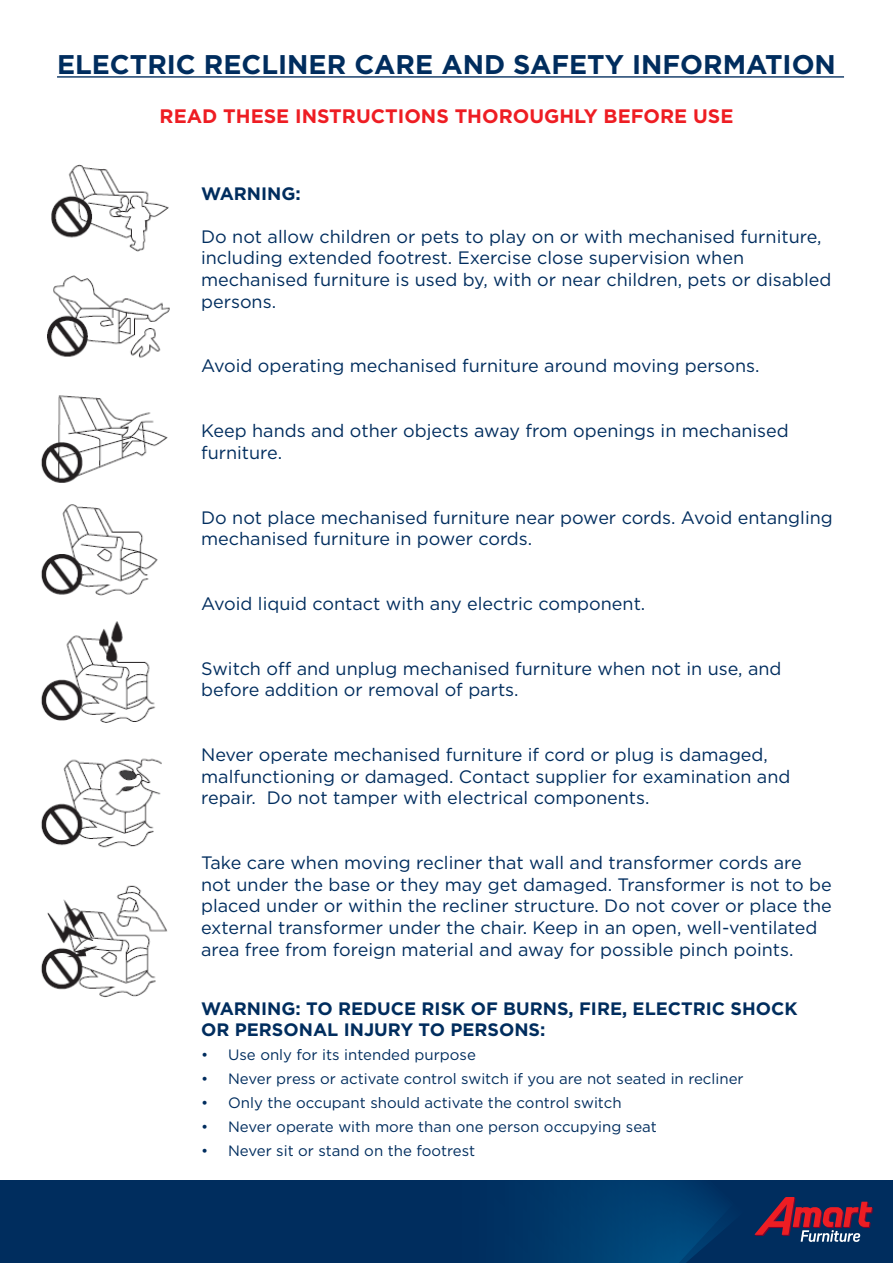
<style>
.page{position:relative;width:893px;height:1263px;background:#fff}
.page>*{position:absolute;margin:0;border:0;box-sizing:border-box;transform-origin:0 0}
.t1{font:700 27px "Gotham";color:#002d5e}
.t2{font:700 19.5px "Gotham";color:#ee1d23}
.t3{font:18px/21.6px "Gotham";color:#002d5e}
.t4{font:700 18px/21.6px "Gotham";color:#002d5e}
.t5{font:15px "Gotham";color:#002d5e}
</style>
<div class="page">
<hr style="left:57px;top:76px;width:787px;height:2px;background:#002d5e">
<div style="left:0;top:1180px;width:893px;height:83px;background:#002d5e"></div>
<svg style="left:542px;top:1180px;width:331px;height:83px"></svg>
<img style="left:41px;top:164px;width:129px;height:834px">
<p class="t1" style="left:57px;top:47px;width:780px">ELECTRIC RECLINER CARE AND SAFETY INFORMATION</p>
<p class="t2" style="left:160px;top:103px;width:575px">READ THESE INSTRUCTIONS THOROUGHLY BEFORE USE</p>
<p class="t4" style="left:201px;top:182px;width:101px">WARNING:</p>
<p class="t3" style="left:201px;top:225px;width:632px">Do not allow children or pets to play on or with mechanised furniture, including extended footrest. Exercise close supervision when mechanised furniture is used by, with or near children, pets or disabled persons.</p>
<p class="t3" style="left:201px;top:355px;width:560px">Avoid operating mechanised furniture around moving persons.</p>
<p class="t3" style="left:201px;top:420px;width:589px">Keep hands and other objects away from openings in mechanised furniture.</p>
<p class="t3" style="left:201px;top:506px;width:633px">Do not place mechanised furniture near power cords. Avoid entangling mechanised furniture in power cords.</p>
<p class="t3" style="left:201px;top:592px;width:446px">Avoid liquid contact with any electric component.</p>
<p class="t3" style="left:201px;top:657px;width:582px">Switch off and unplug mechanised furniture when not in use, and before addition or removal of parts.</p>
<p class="t3" style="left:201px;top:744px;width:591px">Never operate mechanised furniture if cord or plug is damaged, malfunctioning or damaged. Contact supplier for examination and repair. Do not tamper with electrical components.</p>
<p class="t3" style="left:201px;top:852px;width:632px">Take care when moving recliner that wall and transformer cords are not under the base or they may get damaged. Transformer is not to be placed under or within the recliner structure. Do not cover or place the external transformer under the chair. Keep in an open, well-ventilated area free from foreign material and away for possible pinch points.</p>
<p class="t4" style="left:201px;top:997px;width:598px">WARNING: TO REDUCE RISK OF BURNS, FIRE, ELECTRIC SHOCK<br>OR PERSONAL INJURY TO PERSONS:</p>
<p class="t5" style="left:201px;top:1045px;width:276px">• Use only for its intended purpose</p>
<p class="t5" style="left:201px;top:1069px;width:544px">• Never press or activate control switch if you are not seated in recliner</p>
<p class="t5" style="left:201px;top:1093px;width:422px">• Only the occupant should activate the control switch</p>
<p class="t5" style="left:201px;top:1117px;width:457px">• Never operate with more than one person occupying seat</p>
<p class="t5" style="left:201px;top:1141px;width:276px">• Never sit or stand on the footrest</p>
</div>
